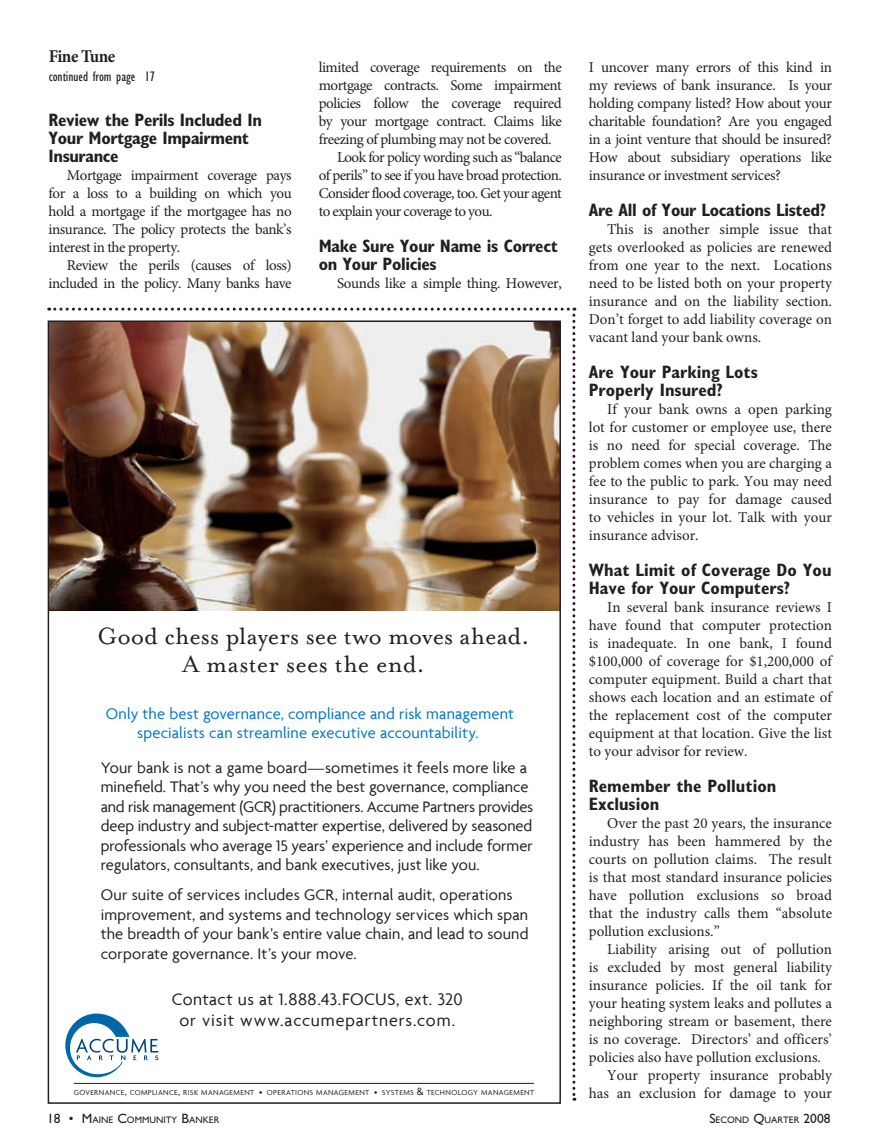
<style>
.page{position:relative;width:878px;height:1148px;background:#fff}
.page>*{position:absolute;margin:0;border:0;box-sizing:border-box;transform-origin:0 0}
.t1{font:27px/28.5px "Mrs Eaves Roman";letter-spacing:.005em;color:#231f20}
.t2{font:700 condensed 18px/18px "Gill Sans Std";letter-spacing:-.02em;color:#231f20}
.t3{font:700 condensed 18px/18px "Gill Sans Std";color:#231f20}
.t4{font:18px/21.6px "Agenda";letter-spacing:.035em;color:#231f20;text-align:center}
.t5{font:700 18px "Minion Pro";color:#231f20;scale:.94 1}
.t6{font:16.5px/19.5px "Agenda";color:#231f20}
.t7{font:16.5px/19.5px "Agenda";letter-spacing:.01em;color:#0077c0;text-align:center}
.t8{font:15px/18px "Minion Pro";color:#231f20;text-align:justify}
.t9{font:15px/18px "Minion Pro";letter-spacing:-.03em;color:#231f20;text-align:right}
.t10{font:15px "Minion Pro";letter-spacing:-.04em;color:#231f20}
.t11{font:15px "Minion Pro";letter-spacing:-.02em;color:#231f20}
.t12{font:condensed 14.25px "Gill Sans Std";color:#231f20}
.t13{font:9.45px "Gill Sans Std";color:#231f20}
.t14{font:7.8px "Agenda";letter-spacing:.045em;color:#231f20}
.s1{font-size:11.25px}
.s2{font-size:9px}
.s3{font-size:13.5px}
</style>
<div class="page">
<svg style="left:49px;top:308px;width:526px;height:792px"></svg>
<p class="t5" style="left:49px;top:43px;width:72px">Fine Tune</p>
<p class="t12" style="left:49px;top:69px;width:108px">continued from page 17</p>
<p class="t2" style="left:49px;top:111px;width:215px">Review the Perils Included In<br>Your Mortgage Impairment<br>Insurance</p>
<p class="t8" style="left:49px;top:166px;width:245px;text-indent:18px">Mortgage impairment coverage pays for a loss to a building on which you hold a mortgage if the mortgagee has no insurance. The policy protects the bank’s interest in the property.</p>
<p class="t9" style="left:49px;top:256px;width:245px">Review the perils (causes of loss) included in the policy. Many banks have</p>
<p class="t9" style="left:319px;top:58px;width:245px">limited coverage requirements on the</p>
<p class="t9" style="left:319px;top:76px;width:245px">mortgage contracts. Some impairment</p>
<p class="t9" style="left:319px;top:94px;width:244px">policies follow the coverage required</p>
<p class="t9" style="left:319px;top:112px;width:245px">by your mortgage contract. Claims like</p>
<p class="t9" style="left:319px;top:130px;width:234px">freezing of plumbing may not be covered.</p>
<p class="t10" style="left:337px;top:147px;width:226px">Look for policy wording such as “balance</p>
<p class="t10" style="left:319px;top:165px;width:245px">of perils” to see if you have broad protection.</p>
<p class="t10" style="left:319px;top:183px;width:245px">Consider flood coverage, too. Get your agent</p>
<p class="t10" style="left:319px;top:201px;width:175px">to explain your coverage to you.</p>
<p class="t2" style="left:319px;top:237px;width:240px">Make Sure Your Name is Correct on Your Policies</p>
<p class="t11" style="left:337px;top:273px;width:226px">Sounds like a simple thing. However,</p>
<h1 class="t1" style="left:183px;top:622px;width:348px;text-indent:-86px">Good chess players see two moves ahead.<br>A master sees the end.</h1>
<p class="t7" style="left:106px;top:703px;width:410px">Only the best governance, compliance and risk management specialists can streamline executive accountability.</p>
<p class="t6" style="left:101px;top:757px;width:434px">Your bank is not a game board—sometimes it feels more like a minefield. That’s why you need the best governance, compliance and risk management (GCR) practitioners. Accume Partners provides deep industry and subject-matter expertise, delivered by seasoned professionals who average 15 years’ experience and include former regulators, consultants, and bank executives, just like you.</p>
<p class="t6" style="left:101px;top:885px;width:429px">Our suite of services includes GCR, internal audit, operations improvement, and systems and technology services which span the breadth of your bank’s entire value chain, and lead to sound corporate governance. It’s your move.</p>
<p class="t4" style="left:172px;top:987px;width:292px">Contact us at 1.888.43.FOCUS, ext. 320 or visit www.accumepartners.com.</p>
<p class="t14" style="left:74px;top:1087px;width:462px">GOVERNANCE<span class="s1">,</span> COMPLIANCE<span class="s1">,</span> RISK MANAGEMENT <span class="s2">•</span> OPERATIONS MANAGEMENT <span class="s2">•</span> SYSTEMS <span class="s1">&amp;</span> TECHNOLOGY MANAGEMENT</p>
<p class="t8" style="left:589px;top:58px;width:244px">I uncover many errors of this kind in my reviews of bank insurance. Is your holding company listed? How about your charitable foundation? Are you engaged in a joint venture that should be insured?<br>How about subsidiary operations like insurance or investment services?</p>
<p class="t2" style="left:589px;top:201px;width:239px">Are All of Your Locations Listed?</p>
<p class="t8" style="left:589px;top:220px;width:245px;text-indent:18px">This is another simple issue that gets overlooked as policies are renewed from one year to the next. Locations need to be listed both on your property insurance and on the liability section.<br>Don’t forget to add liability coverage on vacant land your bank owns.</p>
<p class="t3" style="left:589px;top:363px;width:170px">Are Your Parking Lots<br>Properly Insured?</p>
<p class="t8" style="left:589px;top:400px;width:245px;text-indent:18px">If your bank owns a open parking lot for customer or employee use, there is no need for special coverage. The problem comes when you are charging a fee to the public to park. You may need insurance to pay for damage caused to vehicles in your lot. Talk with your insurance advisor.</p>
<p class="t3" style="left:589px;top:561px;width:244px">What Limit of Coverage Do You<br>Have for Your Computers?</p>
<p class="t8" style="left:589px;top:598px;width:245px;text-indent:18px">In several bank insurance reviews I have found that computer protection is inadequate. In one bank, I found $100,000 of coverage for $1,200,000 of computer equipment. Build a chart that shows each location and an estimate of the replacement cost of the computer equipment at that location. Give the list to your advisor for review.</p>
<p class="t3" style="left:589px;top:777px;width:189px">Remember the Pollution<br>Exclusion</p>
<p class="t8" style="left:589px;top:814px;width:245px;text-indent:18px">Over the past 20 years, the insurance industry has been hammered by the courts on pollution claims. The result is that most standard insurance policies have pollution exclusions so broad that the industry calls them “absolute pollution exclusions.”</p>
<p class="t8" style="left:607px;top:940px;width:226px">Liability arising out of pollution</p>
<p class="t8" style="left:589px;top:958px;width:245px">is excluded by most general liability</p>
<p class="t8" style="left:589px;top:976px;width:245px">insurance policies. If the oil tank for</p>
<p class="t8" style="left:589px;top:994px;width:244px">your heating system leaks and pollutes a</p>
<p class="t8" style="left:589px;top:1012px;width:244px">neighboring stream or basement, there</p>
<p class="t8" style="left:589px;top:1030px;width:244px">is no coverage. Directors’ and officers’</p>
<p class="t8" style="left:589px;top:1048px;width:234px">policies also have pollution exclusions.</p>
<p class="t8" style="left:607px;top:1066px;width:226px">Your property insurance probably</p>
<p class="t8" style="left:589px;top:1084px;width:244px">has an exclusion for damage to your</p>
<p class="t13" style="left:47px;top:1114px;width:174px"><span class="s3">18 •</span> <span class="s3">M</span>AINE <span class="s3">C</span>OMMUNITY <span class="s3">B</span>ANKER</p>
<p class="t13" style="left:709px;top:1114px;width:123px"><span class="s3">S</span>ECOND <span class="s3">Q</span>UARTER <span class="s3">2008</span></p>
</div>
